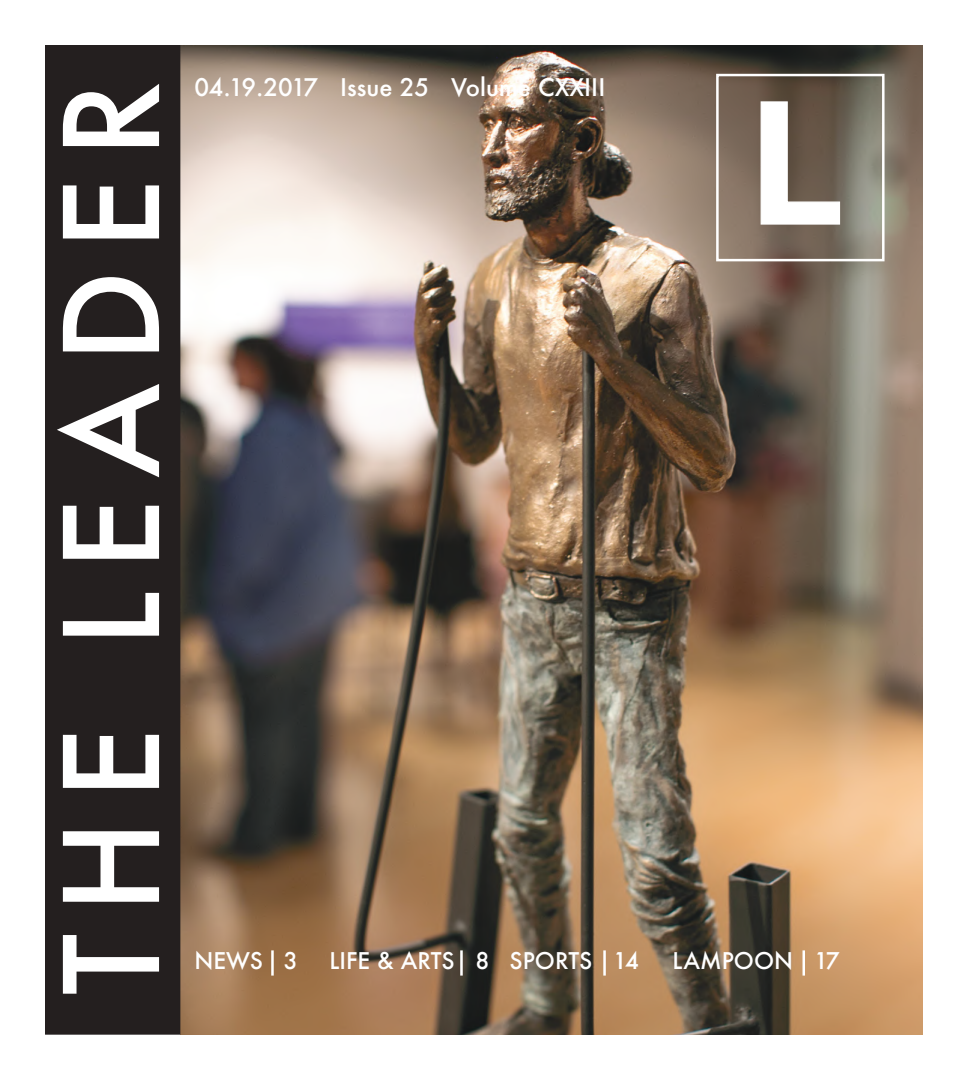
<style>
.page{position:relative;width:968px;height:1080px;background:#fff}
.page>*{position:absolute;margin:0;border:0;box-sizing:border-box;transform-origin:0 0}
.t1{font:500 127.5px "Futura";letter-spacing:.16em;color:#fff}
.t2{font:500 23.75px "Futura";color:#fff}
.t3{font:500 22.5px "Futura";color:#fff}
</style>
<div class="page">
<img style="left:180px;top:45px;width:742px;height:990px">
<div style="left:46px;top:46px;width:134px;height:988px;background:#241f1f"></div>
<div style="left:45px;top:45px;width:135px;height:990px;border:1px solid #241f1f"></div>
<div style="left:716px;top:74px;width:168px;height:187px;border:2px solid #fff"></div>
<svg style="left:760px;top:101px;width:80px;height:124px"></svg>
<hr style="left:271px;top:950px;width:3px;height:26px;background:#fff">
<hr style="left:460px;top:950px;width:2px;height:26px;background:#fff">
<hr style="left:603px;top:950px;width:2px;height:26px;background:#fff">
<hr style="left:802px;top:950px;width:3px;height:26px;background:#fff">
<h1 class="t1" style="left:24px;top:995px;width:916px;rotate:-90deg">THE LEADER</h1>
<p class="t2" style="left:194px;top:71px;width:412px">04.19.2017 Issue 25 Volume CXXIII</p>
<p class="t3" style="left:194px;top:945px;width:105px">NEWS 3</p>
<p class="t3" style="left:329px;top:945px;width:311px">LIFE &amp; ARTS 8 SPORTS 14</p>
<p class="t3" style="left:672px;top:945px;width:169px">LAMPOON 17</p>
</div>
